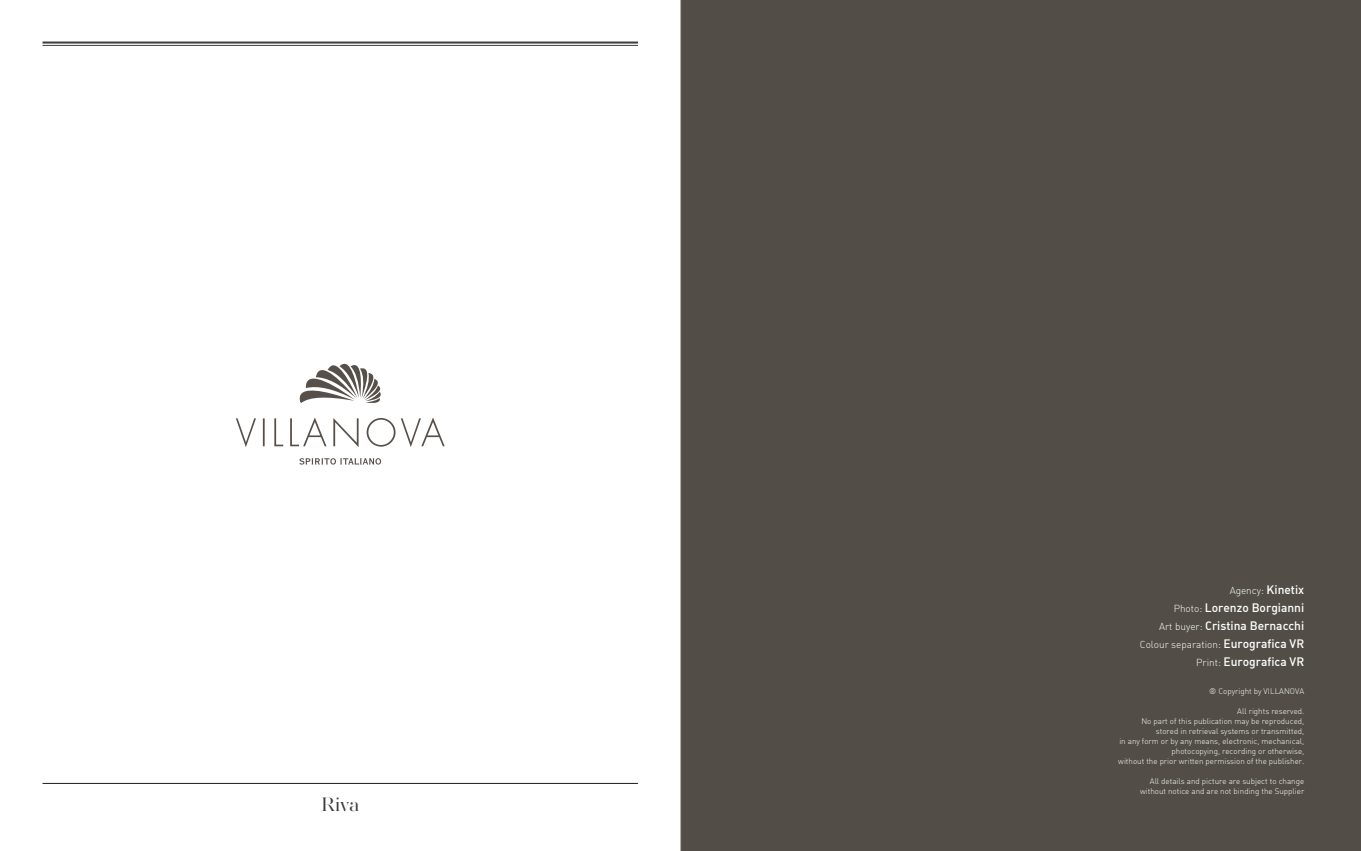
<style>
.page{position:relative;width:1361px;height:851px;background:#fff}
.page>*{position:absolute;margin:0;border:0;box-sizing:border-box;transform-origin:0 0}
.t1{font:300 20px "AW Conqueror Didot";color:#3b3b3a}
.t2{font:12px/18px "DIN Medium Alternate";color:#fff;text-align:right}
.t3{font:10px "DIN Light Alternate";color:#fff}
.t4{font:8px/10px "DIN Light Alternate";color:#fff;text-align:right}
.s1{font-family:"DIN Medium Alternate";font-size:12px}
.s2{font-family:"DIN Light Alternate";font-size:10px}
</style>
<div class="page">
<svg style="left:299px;top:363px;width:82px;height:40px"></svg>
<svg style="left:236px;top:417px;width:209px;height:30px"></svg>
<svg style="left:299px;top:458px;width:82px;height:6px"></svg>
<hr style="left:43px;top:42px;width:595px;height:2px;background:#3b3b3a">
<hr style="left:43px;top:45px;width:595px;height:1px;background:#3b3b3a">
<hr style="left:43px;top:782px;width:595px;height:1px;background:#1a1a18">
<div style="left:680px;top:0;width:681px;height:850px;background:#524e47"></div>
<h1 class="t1" style="left:321px;top:788px;width:39px">Riva</h1>
<p class="t3" style="left:1229px;top:584px;width:76px">Agency: <span class="s1">Kinetix</span></p>
<h2 class="t2" style="left:1159px;top:598px;width:147px"><span class="s2">Photo:</span> Lorenzo Borgianni<br><span class="s2">Art buyer:</span> Cristina Bernacchi</h2>
<p class="t3" style="left:1139px;top:638px;width:166px">Colour separation: <span class="s1">Eurografica VR</span></p>
<h2 class="t2" style="left:1196px;top:652px;width:109px"><span class="s2">Print:</span> Eurografica VR</h2>
<p class="t4" style="left:1209px;top:686px;width:97px">® Copyright by VILLANOVA</p>
<p class="t4" style="left:1118px;top:706px;width:187px">All rights reserved.<br>No part of this publication may be reproduced, stored in retrieval systems or transmitted,<br>in any form or by any means, electronic, mechanical, photocopying, recording or otherwise,<br>without the prior written permission of the publisher.</p>
<p class="t4" style="left:1140px;top:776px;width:166px">All details and picture are subject to change without notice and are not binding the Supplier</p>
</div>
